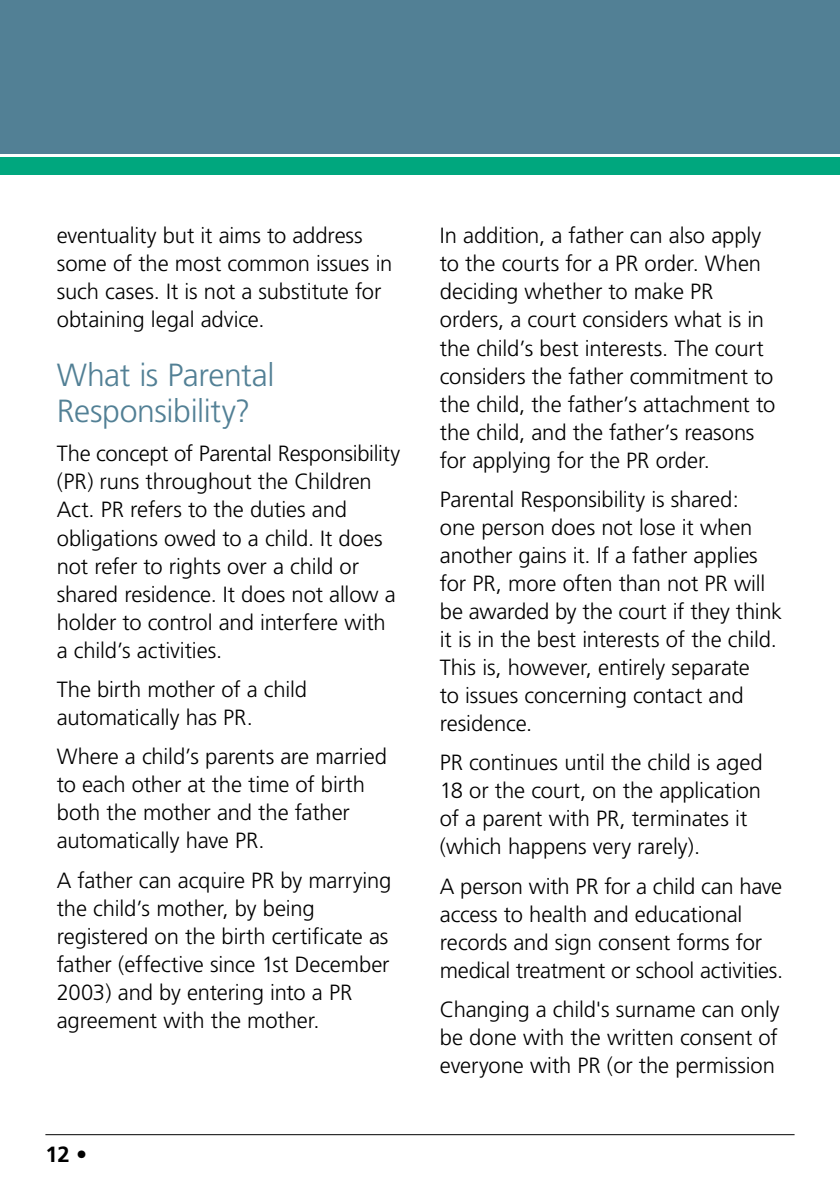
<style>
.page{position:relative;width:840px;height:1191px;background:#fff}
.page>*{position:absolute;margin:0;border:0;box-sizing:border-box;transform-origin:0 0}
.t1{font:300 32px/36px "Frutiger";letter-spacing:-.015em;color:#528095}
.t2{font:300 22px/28px "Frutiger";letter-spacing:-.005em;color:#000}
.t3{font:700 22px "Frutiger";color:#000}
.s1{font-weight:300}
</style>
<div class="page">
<div style="left:0;top:0;width:839px;height:154px;background:#528095"></div>
<div style="left:0;top:157px;width:839px;height:17px;background:#00a77e"></div>
<hr style="left:45px;top:1134px;width:749px;height:1px;background:#000">
<p class="t2" style="left:57px;top:222px;width:337px">eventuality but it aims to address some of the most common issues in such cases. It is not a substitute for obtaining legal advice.</p>
<h1 class="t1" style="left:57px;top:357px;width:219px">What is Parental<br>Responsibility?</h1>
<p class="t2" style="left:57px;top:440px;width:345px">The concept of Parental Responsibility (PR) runs throughout the Children Act. PR refers to the duties and obligations owed to a child. It does not refer to rights over a child or shared residence. It does not allow a holder to control and interfere with a child’s activities.</p>
<p class="t2" style="left:57px;top:675px;width:252px">The birth mother of a child automatically has PR.</p>
<p class="t2" style="left:57px;top:743px;width:331px">Where a child’s parents are married to each other at the time of birth both the mother and the father automatically have PR.</p>
<p class="t2" style="left:57px;top:866px;width:336px">A father can acquire PR by marrying the child’s mother, by being registered on the birth certificate as father (effective since 1st December<br>2003) and by entering into a PR agreement with the mother.</p>
<p class="t3" style="left:45px;top:1141px;width:43px">12 <span class="s1">•</span></p>
<p class="t2" style="left:439px;top:222px;width:337px">In addition, a father can also apply to the courts for a PR order. When deciding whether to make PR orders, a court considers what is in the child’s best interests. The court considers the father commitment to the child, the father’s attachment to the child, and the father’s reasons for applying for the PR order.</p>
<p class="t2" style="left:439px;top:485px;width:344px">Parental Responsibility is shared:<br>one person does not lose it when another gains it. If a father applies for PR, more often than not PR will be awarded by the court if they think it is in the best interests of the child.<br>This is, however, entirely separate<br>to issues concerning contact and residence.</p>
<p class="t2" style="left:439px;top:749px;width:324px">PR continues until the child is aged 18 or the court, on the application of a parent with PR, terminates it (which happens very rarely).</p>
<p class="t2" style="left:439px;top:872px;width:345px">A person with PR for a child can have access to health and educational records and sign consent forms for medical treatment or school activities.</p>
<p class="t2" style="left:439px;top:996px;width:341px;text-align:justify">Changing a child's surname can only be done with the written consent of everyone with PR (or the permission</p>
</div>
